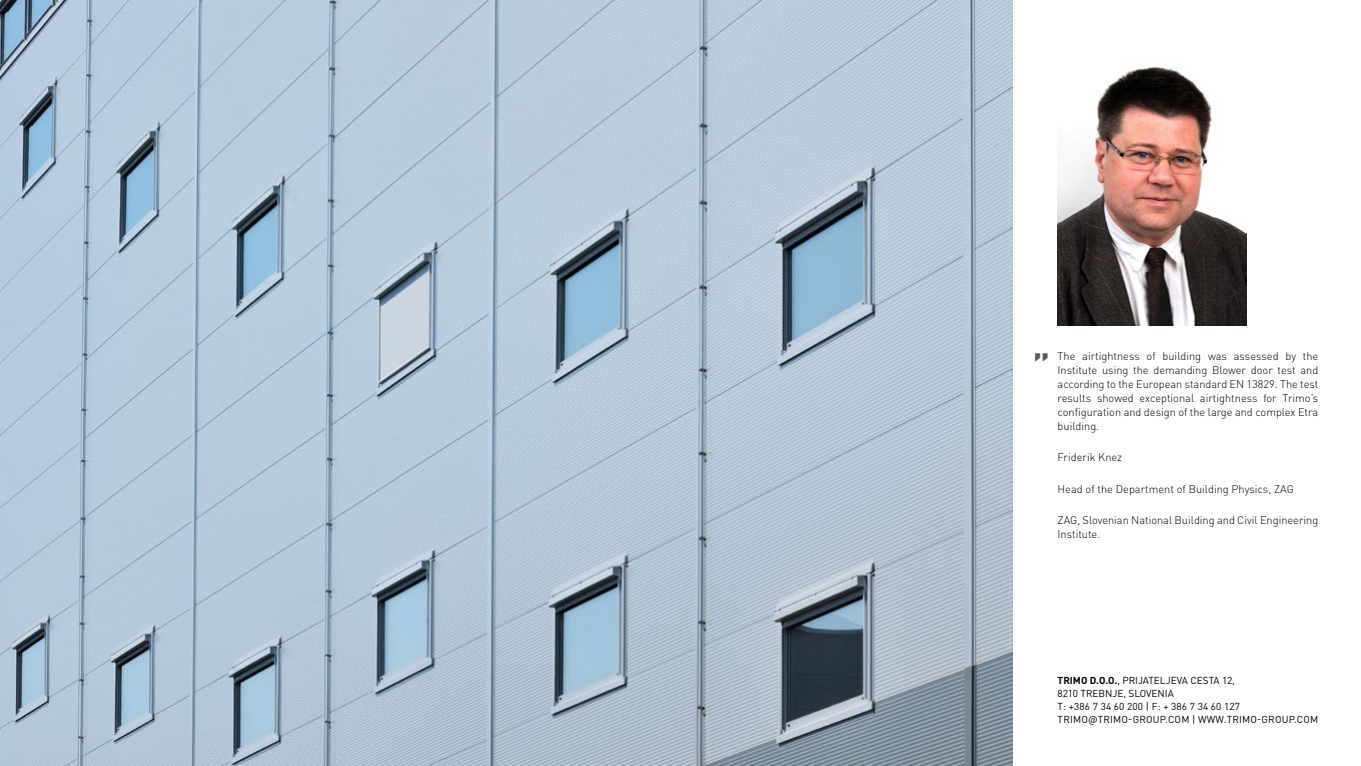
<style>
.page{position:relative;width:1361px;height:766px;background:#fff}
.page>*{position:absolute;margin:0;border:0;box-sizing:border-box;transform-origin:0 0}
.t1{font:700 36px "DIN Pro";color:#58595b}
.t2{font:300 11px/14px "DIN Pro";color:#000;text-align:justify}
.t3{font:10px/13px "DIN Pro";letter-spacing:.01em;color:#000}
.s1{font-weight:700}
</style>
<div class="page">
<img style="left:1057px;top:67px;width:189px;height:259px">
<img style="left:0;top:0;width:1012px;height:765px">
<h1 class="t1" style="left:1033px;top:342px;width:19px">”</h1>
<p class="t2" style="left:1057px;top:349px;width:262px">The airtightness of building was assessed by the Institute using the demanding Blower door test and according to the European standard EN 13829. The test results showed exceptional airtightness for Trimo’s configuration and design of the large and complex Etra building.</p>
<p class="t2" style="left:1057px;top:450px;width:66px">Friderik Knez</p>
<p class="t2" style="left:1057px;top:481px;width:238px">Head of the Department of Building Physics, ZAG</p>
<p class="t2" style="left:1057px;top:512px;width:262px">ZAG, Slovenian National Building and Civil Engineering<br>Institute.</p>
<p class="t3" style="left:1057px;top:673px;width:262px"><span class="s1">TRIMO D.O.O.</span>, PRIJATELJEVA CESTA 12,<br>8210 TREBNJE, SLOVENIA<br>T: +386 7 34 60 200 | F: + 386 7 34 60 127<br>TRIMO@TRIMO-GROUP.COM | WWW.TRIMO-GROUP.COM</p>
</div>
